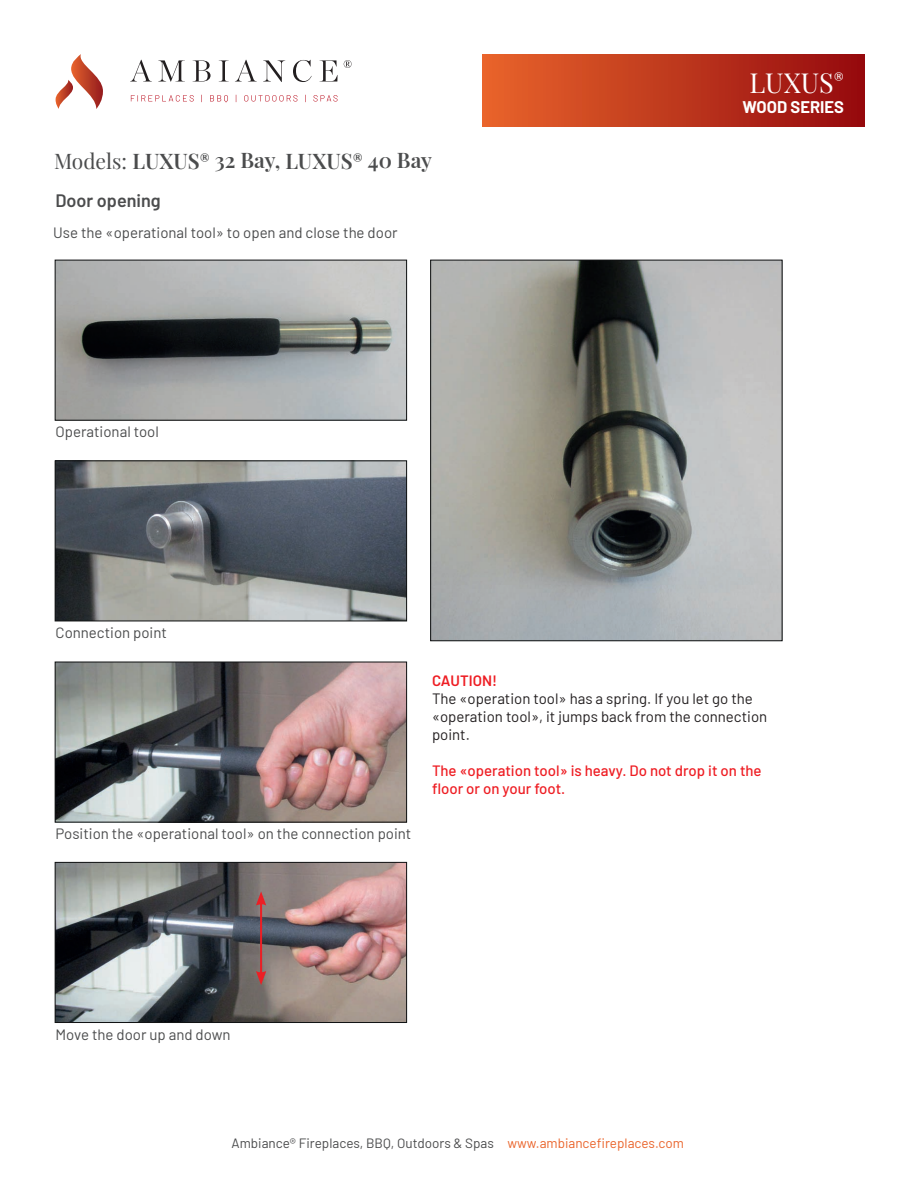
<style>
.page{position:relative;width:918px;height:1188px;background:#fff}
.page>*{position:absolute;margin:0;border:0;box-sizing:border-box;transform-origin:0 0}
.t1{font:27px "Playfair Display";color:#fff}
.t2{font:600 21px "Playfair Display";color:#4b4c4d}
.t3{font:600 18px "Barlow";color:#4b4c4d}
.t4{font:700 16.5px "Barlow";color:#fff}
.t5{font:15px "Barlow";color:#4b4c4d}
.t6{font:15px/18px "Barlow";color:#231f20}
.t7{font:500 15px/18px "Barlow";color:#ee1d23}
.t8{font:600 15px "Barlow";color:#ee1d23}
.t9{font:13.5px "Barlow";color:#4b4c4d}
.s1{font-weight:400}
.s2{font-size:15px}
.s3{color:#ea642b}
</style>
<div class="page">
<svg style="left:55px;top:54px;width:48px;height:55px"></svg>
<svg style="left:130px;top:60px;width:22px;height:22px"></svg>
<svg style="left:158px;top:60px;width:27px;height:22px"></svg>
<svg style="left:193px;top:60px;width:18px;height:22px"></svg>
<svg style="left:219px;top:60px;width:10px;height:22px"></svg>
<svg style="left:235px;top:60px;width:22px;height:22px"></svg>
<svg style="left:263px;top:60px;width:22px;height:22px"></svg>
<svg style="left:293px;top:60px;width:19px;height:22px"></svg>
<svg style="left:320px;top:60px;width:18px;height:22px"></svg>
<svg style="left:344px;top:60px;width:8px;height:8px"></svg>
<svg style="left:131px;top:95px;width:63px;height:7px"></svg>
<svg style="left:210px;top:95px;width:18px;height:8px"></svg>
<svg style="left:244px;top:95px;width:53px;height:7px"></svg>
<svg style="left:313px;top:95px;width:25px;height:7px"></svg>
<div style="left:482px;top:54px;width:382px;height:72px;background:linear-gradient(to right,#e8652b,#950a0e)"></div>
<img style="left:432px;top:262px;width:349px;height:377px">
<div style="left:430px;top:260px;width:353px;height:381px;border:1px solid #111314"></div>
<img style="left:57px;top:262px;width:348px;height:157px">
<div style="left:55px;top:260px;width:352px;height:161px;border:1px solid #111314"></div>
<img style="left:57px;top:462px;width:348px;height:157px">
<div style="left:55px;top:460px;width:352px;height:161px;border:1px solid #111314"></div>
<img style="left:57px;top:664px;width:348px;height:157px">
<div style="left:55px;top:662px;width:352px;height:161px;border:1px solid #111314"></div>
<img style="left:57px;top:864px;width:348px;height:157px">
<div style="left:55px;top:862px;width:352px;height:161px;border:1px solid #111314"></div>
<hr style="left:260px;top:902px;width:2px;height:72px;background:#eb1f25">
<svg style="left:256px;top:891px;width:10px;height:15px"></svg>
<svg style="left:256px;top:971px;width:10px;height:14px"></svg>
<h2 class="t2" style="left:54px;top:143px;width:380px"><span class="s1">Models:</span> LUXUS<span class="s2">®</span> 32 Bay, LUXUS<span class="s2">®</span> 40 Bay</h2>
<p class="t3" style="left:55px;top:187px;width:107px">Door opening</p>
<p class="t5" style="left:53px;top:221px;width:346px">Use the «operational tool» to open and close the door</p>
<p class="t5" style="left:56px;top:421px;width:105px">Operational tool</p>
<p class="t5" style="left:56px;top:622px;width:113px">Connection point</p>
<h1 class="t1" style="left:749px;top:62px;width:96px">LUXUS<sup>®</sup></h1>
<p class="t4" style="left:743px;top:95px;width:103px">WOOD SERIES</p>
<p class="t5" style="left:56px;top:823px;width:357px">Position the «operational tool» on the connection point</p>
<p class="t8" style="left:432px;top:669px;width:67px">CAUTION!</p>
<p class="t6" style="left:432px;top:688px;width:337px">The «operation tool» has a spring. If you let go the «operation tool», it jumps back from the connection point.</p>
<p class="t7" style="left:432px;top:760px;width:331px">The «operation tool» is heavy. Do not drop it on the floor or on your foot.</p>
<p class="t5" style="left:56px;top:1024px;width:177px">Move the door up and down</p>
<p class="t9" style="left:232px;top:1133px;width:454px">Ambiance® Fireplaces, BBQ, Outdoors &amp; Spas <span class="s3">www.ambiancefireplaces.com</span></p>
</div>
